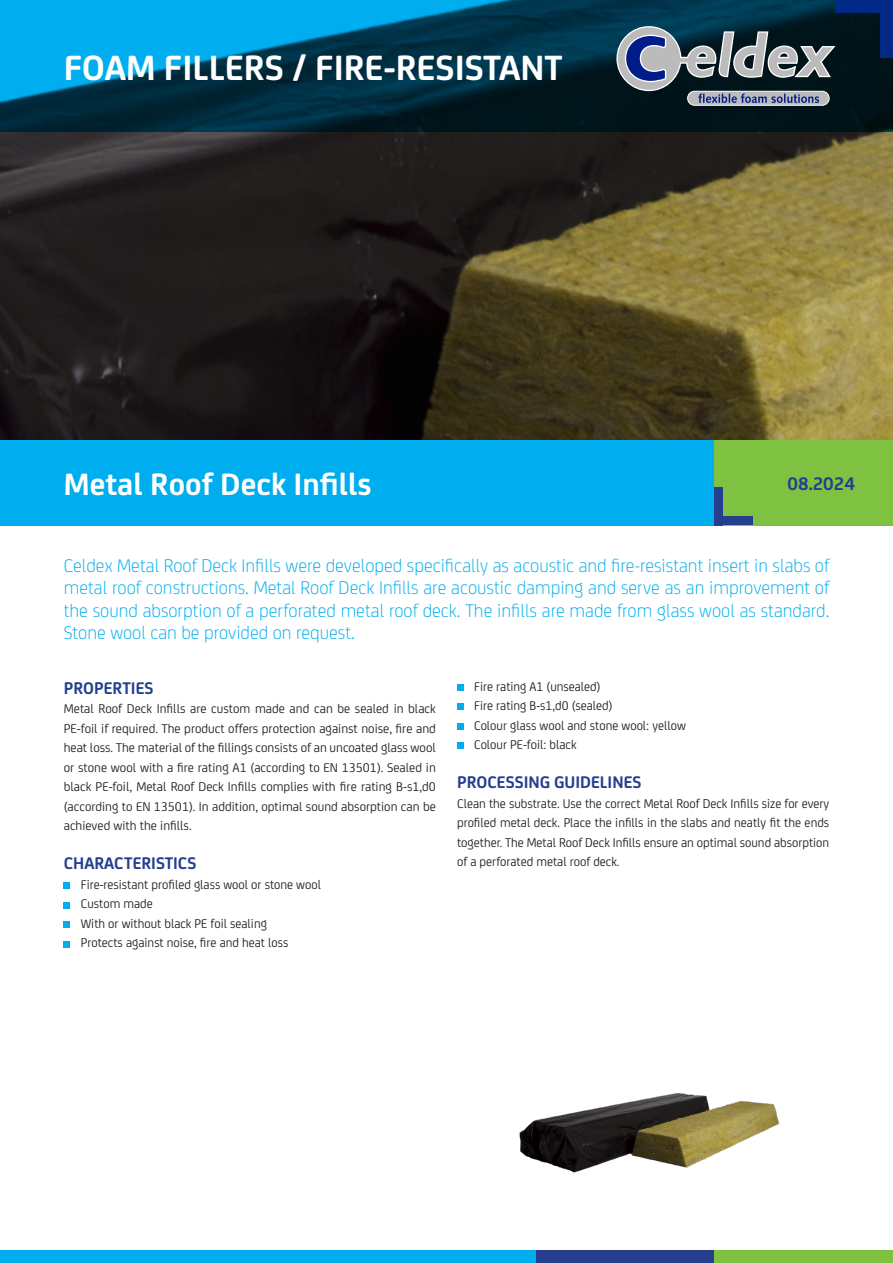
<style>
.page{position:relative;width:893px;height:1263px;background:#fff}
.page>*{position:absolute;margin:0;border:0;box-sizing:border-box;transform-origin:0 0}
._6__kop_diap{font:700 37.5px "FS Joey";color:#fff}
._6__kop_diap-2{font:700 33px "FS Joey";color:#fff}
.t1{font:300 19.5px/22.5px "FS Joey";color:#00aeef;text-align:justify}
._3_lead{font:700 19.5px "FS Joey";color:#253f8e}
._1_plat{font:700 18px "FS Joey";color:#253f8e}
._1_plat-2{font:13.5px/19.5px "FS Joey";color:#231f20;text-align:justify}
</style>
<div class="page">
<img style="left:0;top:132px;width:893px;height:308px">
<div style="left:0;top:1250px;width:536px;height:13px;background:#00aeef"></div>
<div style="left:536px;top:1250px;width:178px;height:13px;background:#253f8e"></div>
<div style="left:714px;top:1250px;width:179px;height:13px;background:#7fc241"></div>
<div style="left:0;top:440px;width:893px;height:85px;background:#00aeef"></div>
<svg style="left:0;top:0;width:893px;height:132px;background:#004a67"></svg>
<div style="left:714px;top:440px;width:179px;height:85px;background:#7fc241"></div>
<div style="left:714px;top:517px;width:39px;height:8px;background:#253f8e"></div>
<div style="left:714px;top:487px;width:9px;height:38px;background:#253f8e"></div>
<svg style="left:616px;top:26px;width:219px;height:80px;background:#586673"></svg>
<svg style="left:457px;top:684px;width:6px;height:6px"></svg>
<svg style="left:457px;top:704px;width:6px;height:6px"></svg>
<svg style="left:457px;top:723px;width:6px;height:6px"></svg>
<svg style="left:457px;top:743px;width:6px;height:6px"></svg>
<div style="left:64px;top:882px;width:6px;height:7px;background:#00aeef"></div>
<svg style="left:64px;top:902px;width:6px;height:6px"></svg>
<div style="left:64px;top:921px;width:6px;height:7px;background:#00aeef"></div>
<svg style="left:64px;top:941px;width:6px;height:6px"></svg>
<img style="left:519px;top:1093px;width:261px;height:80px">
<p class="_6__kop_diap" style="left:64px;top:39px;width:500px">FOAM FILLERS / FIRE-RESISTANT</p>
<p class="_6__kop_diap-2" style="left:64px;top:459px;width:309px">Metal Roof Deck Infills</p>
<p class="_3_lead" style="left:788px;top:469px;width:69px">08.2024</p>
<p class="t1" style="left:64px;top:553px;width:767px">Celdex Metal Roof Deck Infills were developed specifically as acoustic and fire-resistant insert in slabs of metal roof constructions. Metal Roof Deck Infills are acoustic damping and serve as an improvement of the sound absorption of a perforated metal roof deck. The infills are made from glass wool as standard.<br>Stone wool can be provided on request.</p>
<p class="_1_plat-2" style="left:474px;top:675px;width:128px">Fire rating A1 (unsealed)</p>
<p class="_1_plat-2" style="left:474px;top:695px;width:140px">Fire rating B-s1,d0 (sealed)</p>
<p class="_1_plat-2" style="left:474px;top:714px;width:213px">Colour glass wool and stone wool: yellow</p>
<p class="_1_plat-2" style="left:474px;top:734px;width:104px">Colour PE-foil: black</p>
<p class="_1_plat" style="left:457px;top:768px;width:186px">PROCESSING GUIDELINES</p>
<p class="_1_plat-2" style="left:457px;top:792px;width:374px">Clean the substrate. Use the correct Metal Roof Deck Infills size for every profiled metal deck. Place the infills in the slabs and neatly fit the ends together. The Metal Roof Deck Infills ensure an optimal sound absorption of a perforated metal roof deck.</p>
<p class="_1_plat" style="left:64px;top:674px;width:91px">PROPERTIES</p>
<p class="_1_plat-2" style="left:64px;top:698px;width:374px">Metal Roof Deck Infills are custom made and can be sealed in black PE-foil if required. The product offers protection against noise, fire and heat loss. The material of the fillings consists of an uncoated glass wool or stone wool with a fire rating A1 (according to EN 13501). Sealed in black PE-foil, Metal Roof Deck Infills complies with fire rating B-s1,d0 (according to EN 13501). In addition, optimal sound absorption can be achieved with the infills.</p>
<p class="_1_plat" style="left:64px;top:850px;width:134px">CHARACTERISTICS</p>
<p class="_1_plat-2" style="left:81px;top:874px;width:242px">Fire-resistant profiled glass wool or stone wool</p>
<p class="_1_plat-2" style="left:81px;top:893px;width:73px">Custom made</p>
<p class="_1_plat-2" style="left:81px;top:913px;width:188px">With or without black PE foil sealing</p>
<p class="_1_plat-2" style="left:81px;top:932px;width:209px">Protects against noise, fire and heat loss</p>
</div>
